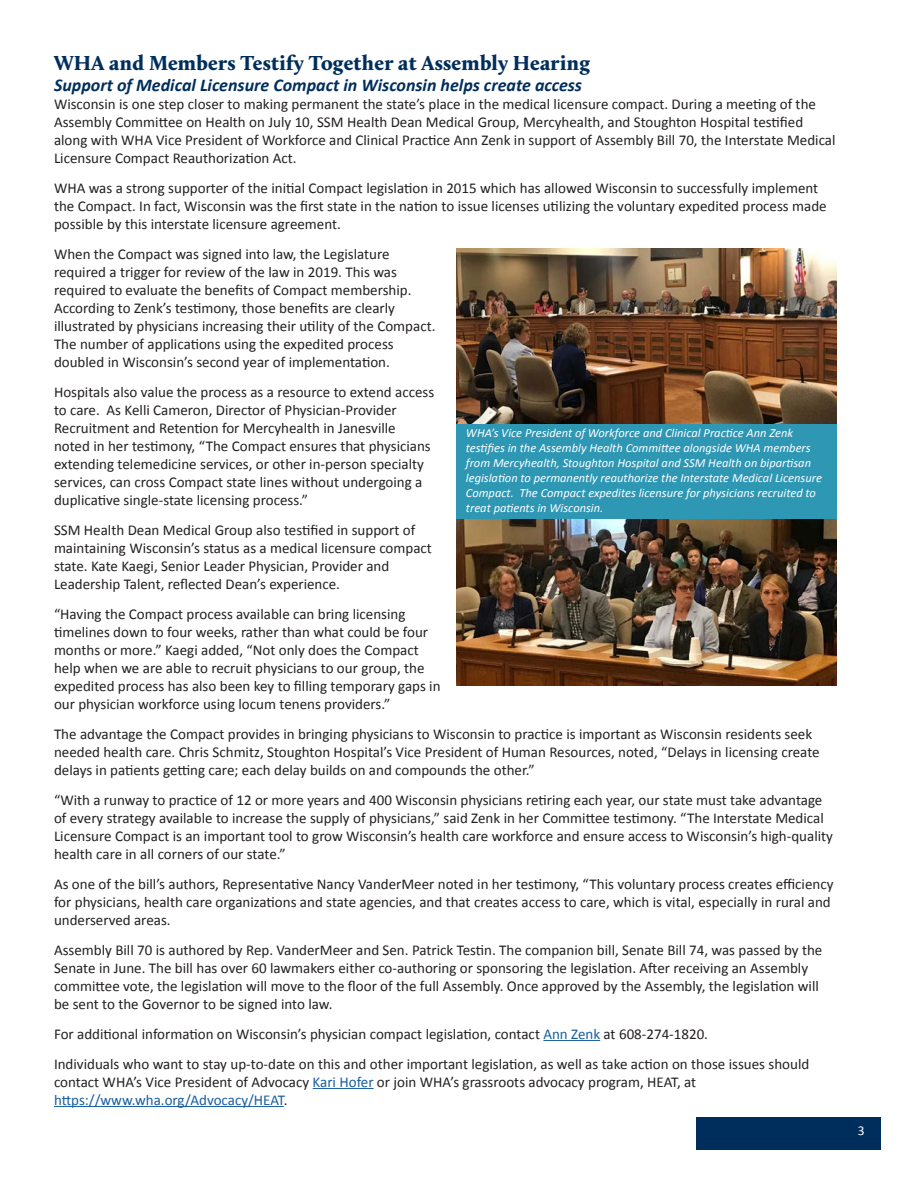
<style>
.page{position:relative;width:918px;height:1188px;background:#fff}
.page>*{position:absolute;margin:0;border:0;box-sizing:border-box;transform-origin:0 0}
.Headline{font:900 21px "Calluna";letter-spacing:.01em;color:#002e5c}
.Subhead{font:italic 700 18px "Calibri";color:#002e5c}
.Body_Copy{font:15px/18px "Calibri";color:#231f20}
.t1{font:13.5px "Calibri";color:#fff}
.Photo_Caption{font:italic 12.45px/15px "Calibri";color:#fff}
.s1{color:#175d9e}
</style>
<div class="page">
<div style="left:697px;top:1118px;width:184px;height:32px;background:#002e5c"></div>
<hr style="left:543px;top:1040px;width:57px;height:1px;background:#175d9e">
<hr style="left:313px;top:1088px;width:61px;height:1px;background:#175d9e">
<hr style="left:54px;top:1106px;width:230px;height:1px;background:#175d9e">
<img style="left:456px;top:519px;width:381px;height:166px">
<img style="left:456px;top:248px;width:381px;height:176px">
<div style="left:456px;top:424px;width:381px;height:94px;background:#2e97b4"></div>
<p class="Headline" style="left:54px;top:49px;width:537px">WHA and Members Testify Together at Assembly Hearing</p>
<p class="Subhead" style="left:54px;top:74px;width:530px">Support of Medical Licensure Compact in Wisconsin helps create access</p>
<p class="Body_Copy" style="left:54px;top:94px;width:783px">Wisconsin is one step closer to making permanent the state’s place in the medical licensure compact. During a meeting of the Assembly Committee on Health on July 10, SSM Health Dean Medical Group, Mercyhealth, and Stoughton Hospital testified along with WHA Vice President of Workforce and Clinical Practice Ann Zenk in support of Assembly Bill 70, the Interstate Medical Licensure Compact Reauthorization Act.</p>
<p class="Body_Copy" style="left:54px;top:178px;width:774px">WHA was a strong supporter of the initial Compact legislation in 2015 which has allowed Wisconsin to successfully implement the Compact. In fact, Wisconsin was the first state in the nation to issue licenses utilizing the voluntary expedited process made possible by this interstate licensure agreement.</p>
<p class="Body_Copy" style="left:54px;top:244px;width:383px">When the Compact was signed into law, the Legislature required a trigger for review of the law in 2019. This was required to evaluate the benefits of Compact membership.<br>According to Zenk’s testimony, those benefits are clearly illustrated by physicians increasing their utility of the Compact.<br>The number of applications using the expedited process doubled in Wisconsin’s second year of implementation.</p>
<p class="Body_Copy" style="left:54px;top:382px;width:382px">Hospitals also value the process as a resource to extend access to care. As Kelli Cameron, Director of Physician-Provider Recruitment and Retention for Mercyhealth in Janesville noted in her testimony, “The Compact ensures that physicians extending telemedicine services, or other in-person specialty services, can cross Compact state lines without undergoing a duplicative single-state licensing process.”</p>
<p class="Body_Copy" style="left:54px;top:520px;width:379px">SSM Health Dean Medical Group also testified in support of maintaining Wisconsin’s status as a medical licensure compact state. Kate Kaegi, Senior Leader Physician, Provider and Leadership Talent, reflected Dean’s experience.</p>
<p class="Body_Copy" style="left:54px;top:604px;width:388px">“Having the Compact process available can bring licensing timelines down to four weeks, rather than what could be four months or more.” Kaegi added, “Not only does the Compact help when we are able to recruit physicians to our group, the expedited process has also been key to filling temporary gaps in our physician workforce using locum tenens providers.”</p>
<p class="Body_Copy" style="left:54px;top:724px;width:767px">The advantage the Compact provides in bringing physicians to Wisconsin to practice is important as Wisconsin residents seek needed health care. Chris Schmitz, Stoughton Hospital’s Vice President of Human Resources, noted, “Delays in licensing create delays in patients getting care; each delay builds on and compounds the other.”</p>
<p class="Body_Copy" style="left:54px;top:790px;width:781px">“With a runway to practice of 12 or more years and 400 Wisconsin physicians retiring each year, our state must take advantage of every strategy available to increase the supply of physicians,” said Zenk in her Committee testimony. “The Interstate Medical Licensure Compact is an important tool to grow Wisconsin’s health care workforce and ensure access to Wisconsin’s high-quality health care in all corners of our state.”</p>
<p class="Body_Copy" style="left:54px;top:874px;width:781px">As one of the bill’s authors, Representative Nancy VanderMeer noted in her testimony, “This voluntary process creates efficiency for physicians, health care organizations and state agencies, and that creates access to care, which is vital, especially in rural and underserved areas.</p>
<p class="Body_Copy" style="left:54px;top:940px;width:770px">Assembly Bill 70 is authored by Rep. VanderMeer and Sen. Patrick Testin. The companion bill, Senate Bill 74, was passed by the Senate in June. The bill has over 60 lawmakers either co-authoring or sponsoring the legislation. After receiving an Assembly committee vote, the legislation will move to the floor of the full Assembly. Once approved by the Assembly, the legislation will be sent to the Governor to be signed into law.</p>
<p class="Body_Copy" style="left:54px;top:1024px;width:656px">For additional information on Wisconsin’s physician compact legislation, contact <span class="s1">Ann Zenk</span> at 608-274-1820.</p>
<p class="Body_Copy" style="left:54px;top:1054px;width:757px">Individuals who want to stay up-to-date on this and other important legislation, as well as take action on those issues should contact WHA’s Vice President of Advocacy <span class="s1">Kari Hofer</span> or join WHA’s grassroots advocacy program, HEAT, at <span class="s1">https://www.wha.org/Advocacy/HEAT</span>.</p>
<p class="Photo_Caption" style="left:466px;top:425px;width:358px">WHA’s Vice President of Workforce and Clinical Practice Ann Zenk testifies in the Assembly Health Committee alongside WHA members from Mercyhealth, Stoughton Hospital and SSM Health on bipartisan legislation to permanently reauthorize the Interstate Medical Licensure Compact. The Compact expedites licensure for physicians recruited to treat patients in Wisconsin.</p>
<p class="t1" style="left:858px;top:1123px;width:8px">3</p>
</div>
